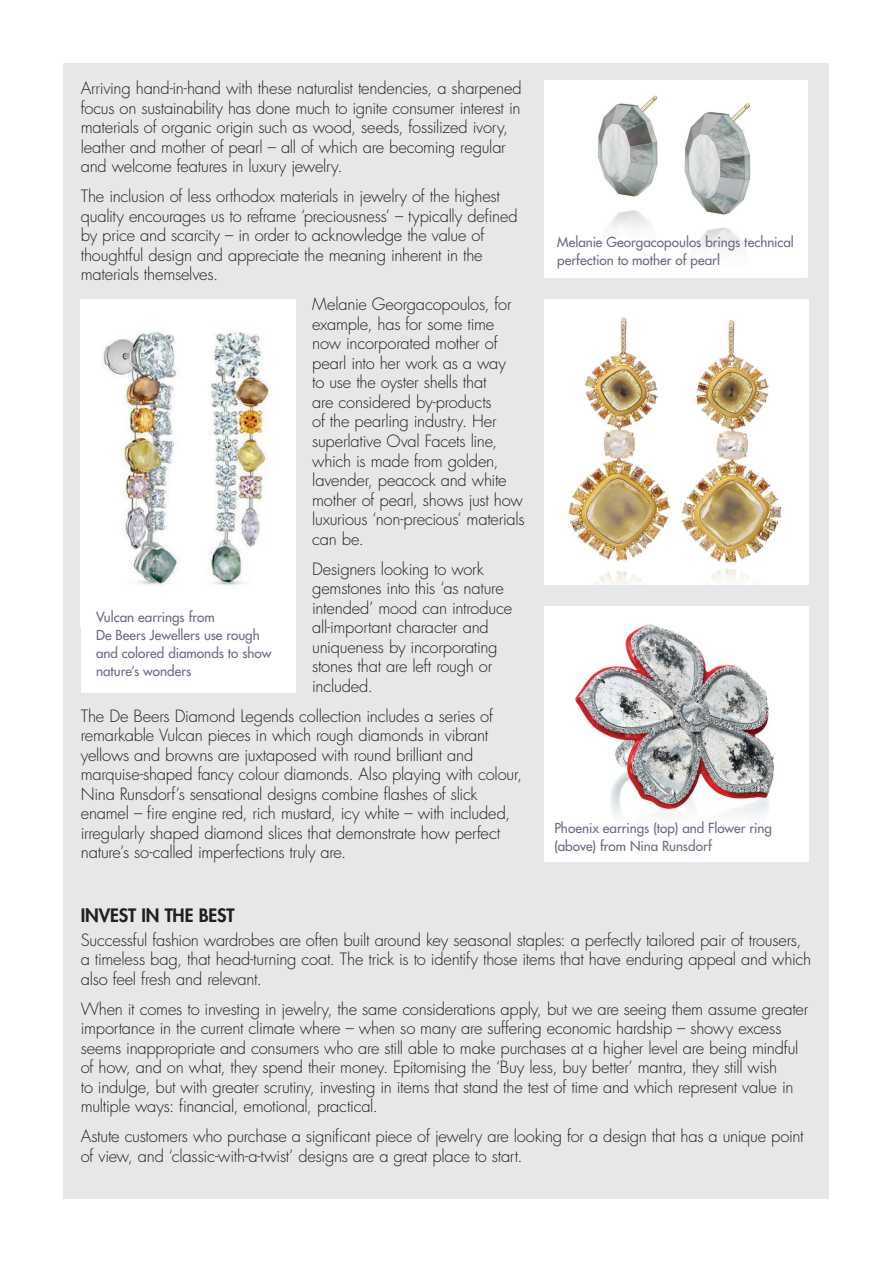
<style>
.page{position:relative;width:893px;height:1263px;background:#fff}
.page>*{position:absolute;margin:0;border:0;box-sizing:border-box;transform-origin:0 0}
.t1{font:800 18px "Futura Std";letter-spacing:-.005em;color:#231f20}
.t2{font:300 16.5px/19.5px "Futura Std";letter-spacing:-.015em;color:#231f20}
.t3{font:500 13.5px/18px "Futura Std";color:#686d81}
</style>
<div class="page">
<div style="left:64px;top:64px;width:765px;height:1135px;background:#e6e7e9"></div>
<img style="left:545px;top:300px;width:263px;height:284px">
<img style="left:545px;top:81px;width:261px;height:196px">
<div style="left:81px;top:300px;width:214px;height:393px;background:#fff"></div>
<img style="left:103px;top:330px;width:166px;height:256px">
<img style="left:545px;top:606px;width:263px;height:255px">
<p class="t2" style="left:81px;top:79px;width:442px">Arriving hand-in-hand with these naturalist tendencies, a sharpened focus on sustainability has done much to ignite consumer interest in materials of organic origin such as wood, seeds, fossilized ivory, leather and mother of pearl – all of which are becoming regular and welcome features in luxury jewelry.</p>
<p class="t2" style="left:81px;top:187px;width:438px">The inclusion of less orthodox materials in jewelry of the highest quality encourages us to reframe ‘preciousness’ – typically defined by price and scarcity – in order to acknowledge the value of thoughtful design and appreciate the meaning inherent in the materials themselves.</p>
<p class="t2" style="left:312px;top:295px;width:214px">Melanie Georgacopoulos, for example, has for some time now incorporated mother of pearl into her work as a way<br>to use the oyster shells that<br>are considered by-products<br>of the pearling industry. Her superlative Oval Facets line, which is made from golden, lavender, peacock and white mother of pearl, shows just how luxurious ‘non-precious’ materials can be.</p>
<p class="t2" style="left:312px;top:559px;width:201px">Designers looking to work gemstones into this ‘as nature intended’ mood can introduce all-important character and uniqueness by incorporating stones that are left rough or included.</p>
<p class="t2" style="left:81px;top:706px;width:443px">The De Beers Diamond Legends collection includes a series of remarkable Vulcan pieces in which rough diamonds in vibrant yellows and browns are juxtaposed with round brilliant and marquise-shaped fancy colour diamonds. Also playing with colour, Nina Runsdorf’s sensational designs combine flashes of slick enamel – fire engine red, rich mustard, icy white – with included, irregularly shaped diamond slices that demonstrate how perfect nature’s so-called imperfections truly are.</p>
<p class="t3" style="left:96px;top:608px;width:177px">Vulcan earrings from<br>De Beers Jewellers use rough and colored diamonds to show nature’s wonders</p>
<p class="t3" style="left:557px;top:234px;width:238px">Melanie Georgacopoulos brings technical perfection to mother of pearl</p>
<p class="t3" style="left:554px;top:818px;width:219px">Phoenix earrings (top) and Flower ring (above) from Nina Runsdorf</p>
<p class="t1" style="left:81px;top:904px;width:155px">INVEST IN THE BEST</p>
<p class="t2" style="left:81px;top:930px;width:732px">Successful fashion wardrobes are often built around key seasonal staples: a perfectly tailored pair of trousers, a timeless bag, that head-turning coat. The trick is to identify those items that have enduring appeal and which also feel fresh and relevant.</p>
<p class="t2" style="left:81px;top:999px;width:729px">When it comes to investing in jewelry, the same considerations apply, but we are seeing them assume greater importance in the current climate where – when so many are suffering economic hardship – showy excess seems inappropriate and consumers who are still able to make purchases at a higher level are being mindful of how, and on what, they spend their money. Epitomising the ‘Buy less, buy better’ mantra, they still wish<br>to indulge, but with greater scrutiny, investing in items that stand the test of time and which represent value in multiple ways: financial, emotional, practical.</p>
<p class="t2" style="left:81px;top:1127px;width:724px">Astute customers who purchase a significant piece of jewelry are looking for a design that has a unique point of view, and ‘classic-with-a-twist’ designs are a great place to start.</p>
</div>
